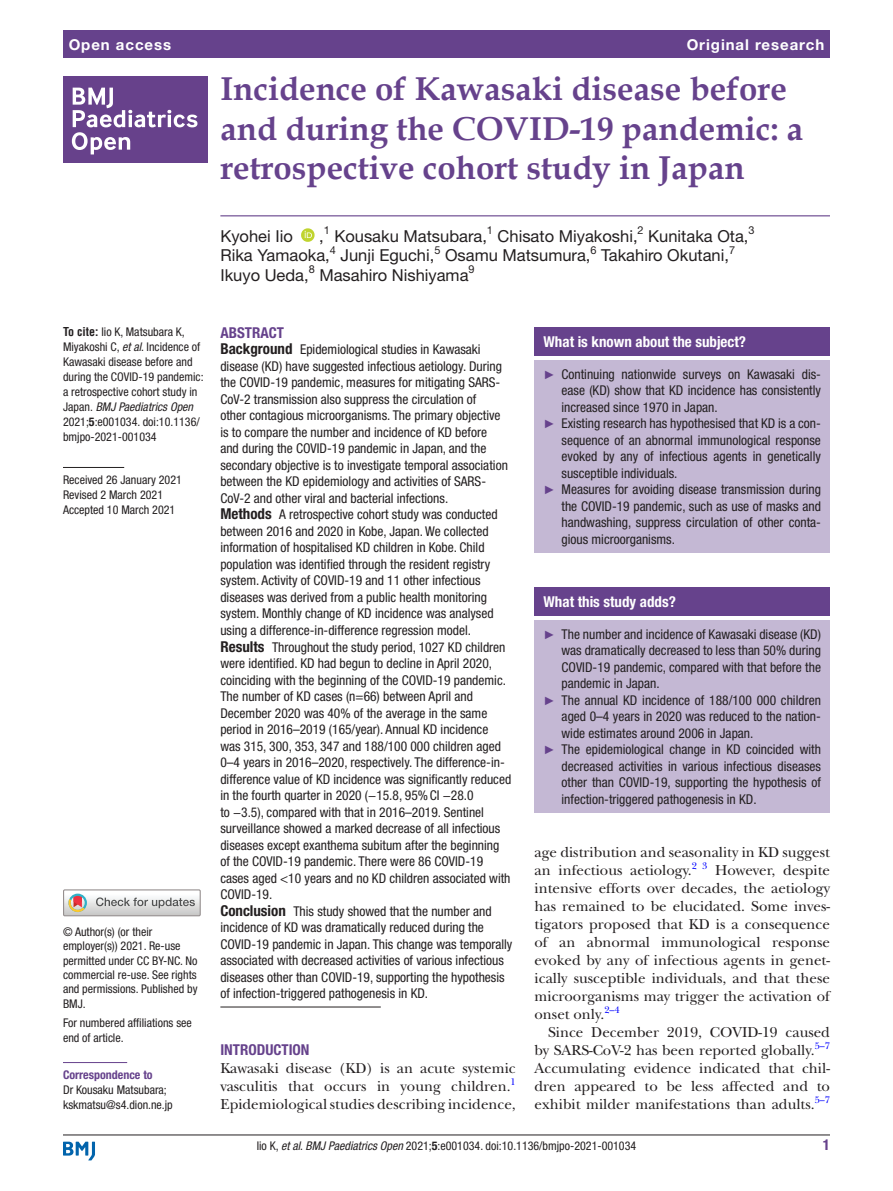
<style>
.page{position:relative;width:893px;height:1191px;background:#fff}
.page>*{position:absolute;margin:0;border:0;box-sizing:border-box;transform-origin:0 0}
.t1{font:700 33px/39px "Book Antiqua";color:#66428c}
.t2{font:16.5px "Helvetica Neue LT Std";color:#231f20}
.t3{font:15px/18px "New Baskerville";color:#231f20}
.t4{font:700 condensed 15px "Helvetica Neue LT Std";color:#fff}
.t5{font:700 15px "Helvetica Neue LT Std";letter-spacing:.065em;color:#fff}
.t6{font:700 condensed 15px "Helvetica Neue LT Std";color:#66428c}
.t7{font:condensed 13.5px/16.5px "Helvetica Neue LT Std";color:#231f20}
.t8{font:condensed 12px/15px "Helvetica Neue LT Std";color:#231f20}
.t9{font:700 condensed 12px "Helvetica Neue LT Std";color:#66428c}
.t10{font:10.95px "Helvetica Neue LT Std";color:#231f20}
.t11{font:9.9px "New Baskerville";color:#00f}
.s1{font-family:"Helvetica LT Std";font-weight:700}
.s2{font-style:italic}
.s3{font-weight:700}
.s4{font-weight:700;font-size:15px}
.s5{font-family:"Arial";font-stretch:normal;font-size:12px;color:#66428c}
</style>
<div class="page">
<hr style="left:63px;top:1134px;width:767px;height:1px;background:#231f20">
<svg style="left:63px;top:1141px;width:32px;height:19px"></svg>
<div style="left:63px;top:31px;width:767px;height:27px;background:#66428c"></div>
<hr style="left:220px;top:215px;width:610px;height:1px;background:#66428c">
<svg style="left:301px;top:228px;width:14px;height:14px"></svg>
<hr style="left:63px;top:467px;width:61px;height:1px;background:#231f20">
<hr style="left:63px;top:1062px;width:64px;height:1px;background:#66428c">
<div style="left:63px;top:889px;width:138px;height:27px;border:1px solid #969090"></div>
<svg style="left:64px;top:890px;width:136px;height:25px"></svg>
<div style="left:63px;top:76px;width:144px;height:87px;background:#67418b"></div>
<svg style="left:72px;top:88px;width:125px;height:66px"></svg>
<hr style="left:220px;top:1006px;width:161px;height:1px;background:#231f20">
<div style="left:535px;top:327px;width:295px;height:29px;background:#66428c"></div>
<div style="left:535px;top:360px;width:295px;height:192px;background:#c4b8d4"></div>
<div style="left:535px;top:587px;width:295px;height:29px;background:#66428c"></div>
<div style="left:535px;top:620px;width:295px;height:192px;background:#c4b8d4"></div>
<p class="t5" style="left:69px;top:35px;width:104px">Open access</p>
<p class="t8" style="left:63px;top:324px;width:142px"><span class="s1">To cite:</span> Iio K, Matsubara K,<br>Miyakoshi C, <span class="s2">et al</span>. Incidence of<br>Kawasaki disease before and during the COVID-19 pandemic: a retrospective cohort study in<br>Japan. <span class="s2">BMJ Paediatrics Open<br></span>2021;<span class="s3">5</span>:e001034. doi:10.1136/ bmjpo-2021-001034</p>
<p class="t8" style="left:63px;top:472px;width:120px">Received 26 January 2021<br>Revised 2 March 2021<br>Accepted 10 March 2021</p>
<p class="t8" style="left:63px;top:924px;width:136px;line-height:14.4px">© Author(s) (or their employer(s)) 2021. Re-use permitted under CC BY-NC. No commercial re-use. See rights and permissions. Published by<br>BMJ.</p>
<p class="t8" style="left:63px;top:1015px;width:130px">For numbered affiliations see end of article.</p>
<p class="t9" style="left:63px;top:1068px;width:91px">Correspondence to</p>
<p class="t8" style="left:63px;top:1082px;width:111px">Dr Kousaku Matsubara; kskmatsu@s4.dion.ne.jp</p>
<p class="t5" style="left:687px;top:35px;width:139px">Original research</p>
<h1 class="t1" style="left:220px;top:70px;width:584px">Incidence of Kawasaki disease before and during the COVID-19 pandemic: a retrospective cohort study in Japan</h1>
<p class="t10" style="left:324px;top:224px;width:8px">1</p>
<p class="t2" style="left:334px;top:226px;width:154px">Kousaku Matsubara,</p>
<p class="t10" style="left:487px;top:224px;width:8px">1</p>
<p class="t2" style="left:498px;top:226px;width:141px">Chisato Miyakoshi,</p>
<p class="t10" style="left:638px;top:224px;width:8px">2</p>
<p class="t2" style="left:648px;top:226px;width:102px">Kunitaka Ota,</p>
<p class="t10" style="left:748px;top:224px;width:8px">3</p>
<p class="t2" style="left:220px;top:246px;width:111px">Rika Yamaoka,</p>
<p class="t10" style="left:330px;top:243px;width:8px">4</p>
<p class="t2" style="left:340px;top:246px;width:95px">Junji Eguchi,</p>
<p class="t10" style="left:434px;top:243px;width:8px">5</p>
<p class="t2" style="left:445px;top:246px;width:147px">Osamu Matsumura,</p>
<p class="t10" style="left:591px;top:243px;width:8px">6</p>
<p class="t2" style="left:601px;top:246px;width:129px">Takahiro Okutani,</p>
<p class="t10" style="left:729px;top:243px;width:8px">7</p>
<p class="t2" style="left:220px;top:265px;width:90px">Ikuyo Ueda,</p>
<p class="t10" style="left:309px;top:263px;width:8px">8</p>
<p class="t2" style="left:319px;top:265px;width:151px">Masahiro Nishiyama</p>
<p class="t10" style="left:469px;top:263px;width:8px">9</p>
<p class="t2" style="left:220px;top:226px;width:74px">Kyohei Iio</p>
<p class="t2" style="left:319px;top:226px;width:6px">,</p>
<p class="t6" style="left:220px;top:323px;width:65px">ABSTRACT</p>
<p class="t7" style="left:220px;top:341px;width:293px"><span class="s4">Background</span> Epidemiological studies in Kawasaki disease (KD) have suggested infectious aetiology. During the COVID-19 pandemic, measures for mitigating SARS-CoV-2 transmission also suppress the circulation of<br>other contagious microorganisms. The primary objective<br>is to compare the number and incidence of KD before<br>and during the COVID-19 pandemic in Japan, and the secondary objective is to investigate temporal association between the KD epidemiology and activities of SARS-CoV-2 and other viral and bacterial infections.<br><span class="s4">Methods</span> A retrospective cohort study was conducted between 2016 and 2020 in Kobe, Japan. We collected information of hospitalised KD children in Kobe. Child population was identified through the resident registry system. Activity of COVID-19 and 11 other infectious diseases was derived from a public health monitoring system. Monthly change of KD incidence was analysed using a difference-in-difference regression model.<br><span class="s4">Results</span> Throughout the study period, 1027 KD children were identified. KD had begun to decline in April 2020, coinciding with the beginning of the COVID-19 pandemic.<br>The number of KD cases (n=66) between April and December 2020 was 40% of the average in the same period in 2016–2019 (165/year). Annual KD incidence<br>was 315, 300, 353, 347 and 188/100 000 children aged 0–4 years in 2016–2020, respectively. The difference-in&shy;difference value of KD incidence was significantly reduced in the fourth quarter in 2020 (−15.8, 95%CI −28.0<br>to −3.5), compared with that in 2016–2019. Sentinel surveillance showed a marked decrease of all infectious diseases except exanthema subitum after the beginning<br>of the COVID-19 pandemic. There were 86 COVID-19 cases aged &lt;10 years and no KD children associated with COVID-19.<br><span class="s4">Conclusion</span> This study showed that the number and incidence of KD was dramatically reduced during the COVID-19 pandemic in Japan. This change was temporally associated with decreased activities of various infectious diseases other than COVID-19, supporting the hypothesis of infection-triggered pathogenesis in KD.</p>
<p class="t6" style="left:220px;top:1041px;width:91px">INTRODUCTION</p>
<p class="t3" style="left:220px;top:1059px;width:297px">Kawasaki disease (KD) is an acute systemic vasculitis that occurs in young children.</p>
<p class="t11" style="left:511px;top:1075px;width:7px">1</p>
<p class="t3" style="left:220px;top:1095px;width:297px">Epidemiological studies describing incidence,</p>
<p class="t4" style="left:544px;top:332px;width:204px">What is known about the subject?</p>
<p class="t7" style="left:544px;top:365px;width:279px"><span class="s5">►</span> Continuing nationwide surveys on Kawasaki dis-</p>
<p class="t7" style="left:562px;top:382px;width:261px">ease (KD) show that KD incidence has consistently</p>
<p class="t7" style="left:562px;top:398px;width:158px">increased since 1970 in Japan.</p>
<p class="t7" style="left:544px;top:415px;width:279px"><span class="s5">►</span> Existing research has hypothesised that KD is a con-</p>
<p class="t7" style="left:562px;top:431px;width:261px">sequence of an abnormal immunological response</p>
<p class="t7" style="left:562px;top:448px;width:261px">evoked by any of infectious agents in genetically</p>
<p class="t7" style="left:562px;top:464px;width:117px">susceptible individuals.</p>
<p class="t7" style="left:544px;top:481px;width:279px"><span class="s5">►</span> Measures for avoiding disease transmission during</p>
<p class="t7" style="left:562px;top:497px;width:261px">the COVID-19 pandemic, such as use of masks and</p>
<p class="t7" style="left:562px;top:514px;width:261px">handwashing, suppress circulation of other conta-</p>
<p class="t7" style="left:562px;top:530px;width:115px">gious microorganisms.</p>
<p class="t4" style="left:544px;top:592px;width:134px">What this study adds?</p>
<p class="t7" style="left:544px;top:625px;width:279px"><span class="s5">►</span> The number and incidence of Kawasaki disease (KD)</p>
<p class="t7" style="left:562px;top:642px;width:261px">was dramatically decreased to less than 50% during</p>
<p class="t7" style="left:562px;top:658px;width:261px">COVID-19 pandemic, compared with that before the</p>
<p class="t7" style="left:562px;top:675px;width:100px">pandemic in Japan.</p>
<p class="t7" style="left:544px;top:691px;width:279px"><span class="s5">►</span> The annual KD incidence of 188/100 000 children</p>
<p class="t7" style="left:562px;top:708px;width:261px">aged 0–4 years in 2020 was reduced to the nation-</p>
<p class="t7" style="left:562px;top:724px;width:193px">wide estimates around 2006 in Japan.</p>
<p class="t7" style="left:544px;top:741px;width:279px"><span class="s5">►</span> The epidemiological change in KD coincided with</p>
<p class="t7" style="left:562px;top:757px;width:261px">decreased activities in various infectious diseases</p>
<p class="t7" style="left:562px;top:774px;width:261px">other than COVID-19, supporting the hypothesis of</p>
<p class="t7" style="left:562px;top:790px;width:197px">infection-triggered pathogenesis in KD.</p>
<p class="t3" style="left:535px;top:843px;width:297px">age distribution and seasonality in KD suggest an infectious aetiology.</p>
<p class="t11" style="left:692px;top:859px;width:17px">2 3</p>
<p class="t3" style="left:535px;top:861px;width:297px;text-align:justify;text-indent:181px">However, despite intensive efforts over decades, the aetiology has remained to be elucidated. Some inves&shy;tigators proposed that KD is a consequence of an abnormal immunological response evoked by any of infectious agents in genet&shy;ically susceptible individuals, and that these microorganisms may trigger the activation of onset only.<sup>2–4</sup></p>
<p class="t3" style="left:535px;top:1023px;width:297px;text-indent:14px">Since December 2019, COVID-19 caused by SARS-CoV-2 has been reported globally.</p>
<p class="t11" style="left:815px;top:1039px;width:17px">5–7</p>
<p class="t3" style="left:535px;top:1059px;width:297px;text-align:justify">Accumulating evidence indicated that chil&shy;dren appeared to be less affected and to exhibit milder manifestations than adults.<sup>5–7</sup></p>
<p class="t8" style="left:257px;top:1137px;width:381px">Iio K, <span class="s2">et al</span>. <span class="s2">BMJ Paediatrics Open</span> 2021;<span class="s3">5</span>:e001034. doi:10.1136/bmjpo-2021-001034</p>
<p class="t6" style="left:823px;top:1135px;width:9px">1</p>
</div>
